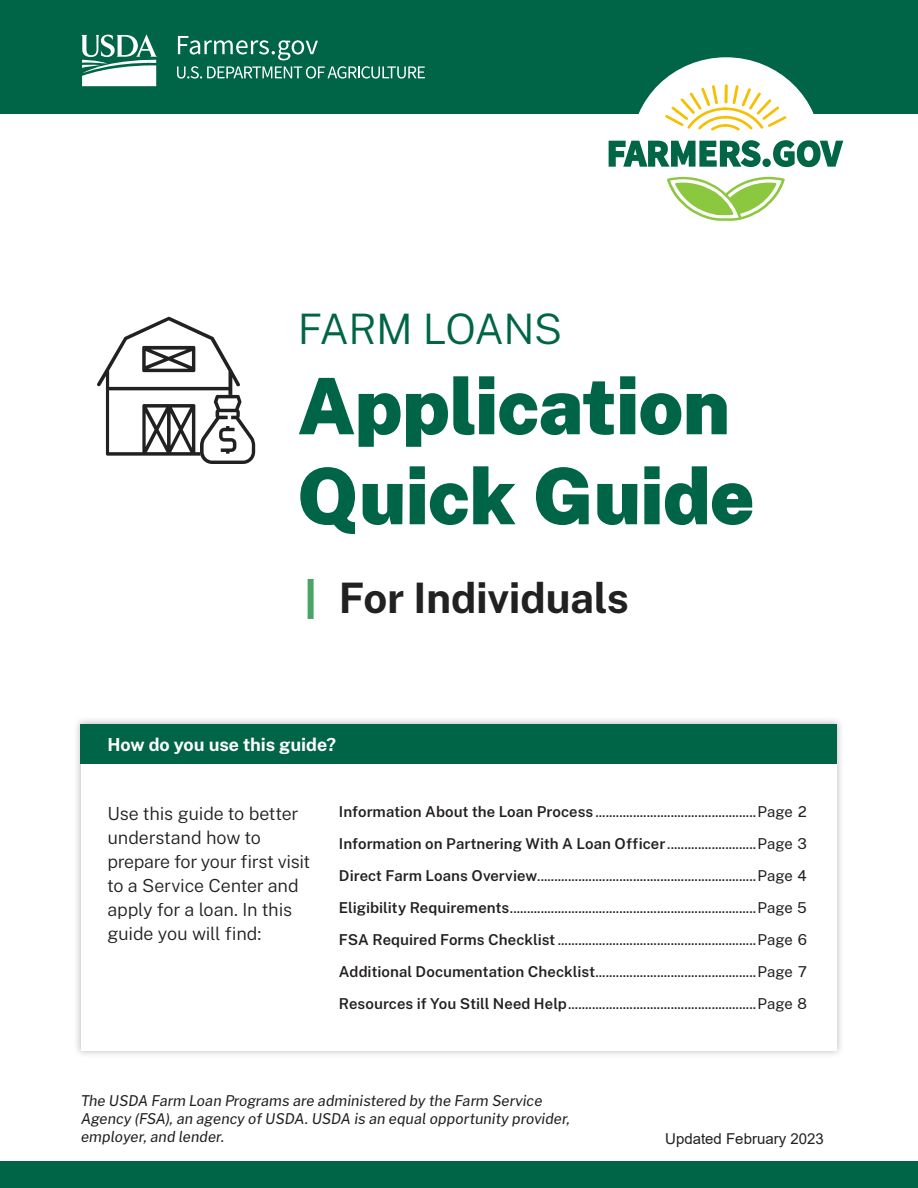
<style>
.page{position:relative;width:918px;height:1188px;background:#fff}
.page>*{position:absolute;margin:0;border:0;box-sizing:border-box;transform-origin:0 0}
.t1{font:900 78px/90px "Public Sans";letter-spacing:-.005em;color:#006546}
.t2{font:700 42px "Public Sans";letter-spacing:-.005em;color:#212121}
.t3{font:300 42px "Public Sans";letter-spacing:-.015em;color:#006546}
.t4{font:300 18px/24px "Public Sans";letter-spacing:-.01em;color:#231f20}
.t5{font:700 18px "Public Sans";letter-spacing:-.005em;color:#fff}
.t6{font:15px "Public Sans";color:#231f20}
.t7{font:italic 15px/18px "Public Sans";letter-spacing:.005em;color:#212121}
.t8{font:600 15px "Public Sans";letter-spacing:.005em;color:#231f20}
.t9{font:15px "Arial";color:#212121}
.s1{font-weight:600}
.s2{font-weight:400}
</style>
<div class="page">
<div style="left:0;top:0;width:918px;height:114px;background:#006546"></div>
<svg style="left:97px;top:317px;width:158px;height:147px"></svg>
<div style="left:0;top:1161px;width:918px;height:27px;background:#006546"></div>
<svg style="left:81px;top:34px;width:76px;height:52px"></svg>
<svg style="left:178px;top:36px;width:140px;height:24px"></svg>
<svg style="left:177px;top:66px;width:248px;height:13px"></svg>
<div style="left:308px;top:579px;width:6px;height:40px;background:#49a564"></div>
<div style="left:631px;top:57px;width:190px;height:184px;background:#fff;border-radius:50%"></div>
<svg style="left:667px;top:177px;width:118px;height:44px"></svg>
<svg style="left:665px;top:84px;width:122px;height:47px"></svg>
<svg style="left:609px;top:140px;width:234px;height:28px"></svg>
<div style="left:73px;top:716px;width:772px;height:342px;background:#231f20;opacity:.3"></div>
<div style="left:81px;top:724px;width:756px;height:327px;background:#fff"></div>
<div style="left:80px;top:724px;width:757px;height:40px;background:#006546"></div>
<h2 class="t3" style="left:298px;top:303px;width:266px">FARM LOANS</h2>
<h1 class="t1" style="left:298px;top:360px;width:458px">Application<br>Quick Guide</h1>
<h2 class="t2" style="left:339px;top:572px;width:292px">For Individuals</h2>
<h3 class="t5" style="left:107px;top:733px;width:230px">How do you use this guide?</h3>
<p class="t4" style="left:107px;top:801px;width:204px">Use this guide to better understand how to prepare for your first visit to a Service Center and apply for a loan. In this guide you will find:</p>
<p class="t6" style="left:339px;top:802px;width:470px"><span class="s1">Information About the Loan Process</span> ...............................................Page 2</p>
<p class="t8" style="left:339px;top:834px;width:469px">Information on Partnering With A Loan Officer <span class="s2">..........................Page 3</span></p>
<p class="t6" style="left:339px;top:866px;width:470px"><span class="s1">Direct Farm Loans Overview</span> ................................................................Page 4</p>
<p class="t6" style="left:339px;top:898px;width:469px"><span class="s1">Eligibility Requirements</span> ........................................................................Page 5</p>
<p class="t6" style="left:339px;top:930px;width:470px"><span class="s1">FSA Required Forms Checklist</span> ..........................................................Page 6</p>
<p class="t6" style="left:339px;top:962px;width:469px"><span class="s1">Additional Documentation Checklist</span> ...............................................Page 7</p>
<p class="t6" style="left:339px;top:994px;width:469px"><span class="s1">Resources if You Still Need Help</span> .......................................................Page 8</p>
<p class="t7" style="left:81px;top:1090px;width:491px">The USDA Farm Loan Programs are administered by the Farm Service<br>Agency (FSA), an agency of USDA. USDA is an equal opportunity provider, employer, and lender.</p>
<p class="t9" style="left:665px;top:1128px;width:160px">Updated February 2023</p>
</div>
